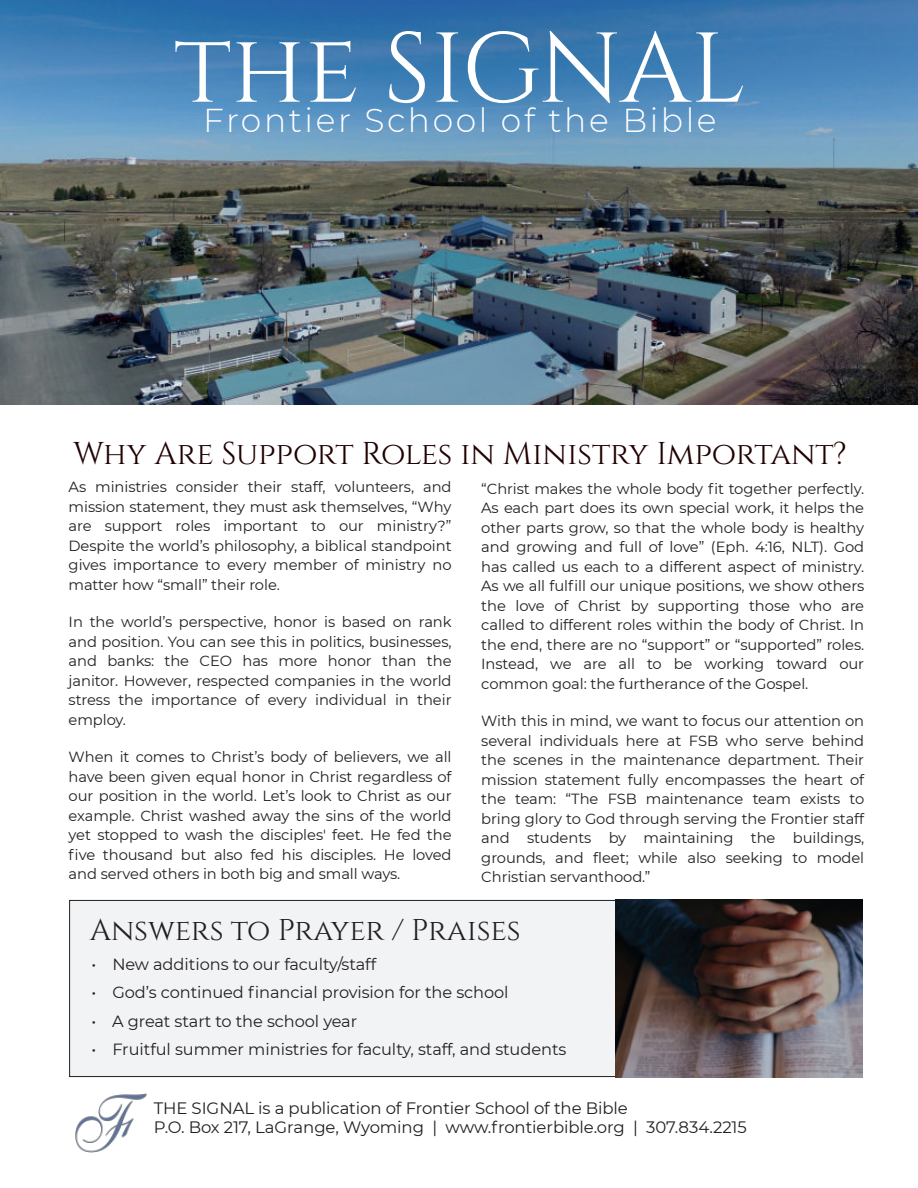
<style>
.page{position:relative;width:918px;height:1188px;background:#fff}
.page>*{position:absolute;margin:0;border:0;box-sizing:border-box;transform-origin:0 0}
.t1{font:99px "Cinzel";color:#fff}
.t2{font:300 33px "Montserrat";letter-spacing:.08em;color:#fff}
.t3{font:31.5px "Cinzel";letter-spacing:-.005em;color:#200000}
.t4{font:30px "Cinzel";letter-spacing:-.005em;color:#231f20}
.t5{font:16.5px/19.5px "Montserrat";letter-spacing:-.005em;color:#231f20}
.t6{font:16.2px "Montserrat";letter-spacing:-.005em;color:#231f20}
.t7{font:14.7px/19.5px "Montserrat";letter-spacing:-.005em;color:#231f20;text-align:justify}
</style>
<div class="page">
<div style="left:70px;top:900px;width:546px;height:177px;background:#f2f3f4"></div>
<div style="left:70px;top:900px;width:546px;height:177px;border:1px solid #231f20"></div>
<img style="left:0;top:0;width:918px;height:405px">
<img style="left:75px;top:1093px;width:72px;height:60px">
<img style="left:616px;top:900px;width:246px;height:178px">
<h1 class="t1" style="left:174px;top:6px;width:573px">the SIGNAL</h1>
<h2 class="t2" style="left:203px;top:100px;width:515px">Frontier School of the Bible</h2>
<h3 class="t3" style="left:73px;top:433px;width:775px">Why Are Support Roles in Ministry Important?</h3>
<p class="t7" style="left:69px;top:477px;width:384px">As ministries consider their staff, volunteers, and mission statement, they must ask themselves, “Why are support roles important to our ministry?” Despite the world’s philosophy, a biblical standpoint gives importance to every member of ministry no matter how “small” their role.</p>
<p class="t7" style="left:69px;top:612px;width:385px">In the world’s perspective, honor is based on rank and position. You can see this in politics, businesses, and banks: the CEO has more honor than the janitor. However, respected companies in the world stress the importance of every individual in their employ.</p>
<p class="t7" style="left:69px;top:747px;width:384px">When it comes to Christ’s body of believers, we all have been given equal honor in Christ regardless of our position in the world. Let’s look to Christ as our example. Christ washed away the sins of the world yet stopped to wash the disciples' feet. He fed the five thousand but also fed his disciples. He loved and served others in both big and small ways.</p>
<p class="t7" style="left:481px;top:479px;width:385px">“Christ makes the whole body fit together perfectly.<br>As each part does its own special work, it helps the other parts grow, so that the whole body is healthy and growing and full of love” (Eph. 4:16, NLT). God has called us each to a different aspect of ministry.<br>As we all fulfill our unique positions, we show others the love of Christ by supporting those who are called to different roles within the body of Christ. In the end, there are no “support” or “supported” roles.<br>Instead, we are all to be working toward our common goal: the furtherance of the Gospel.</p>
<p class="t7" style="left:481px;top:711px;width:384px">With this in mind, we want to focus our attention on several individuals here at FSB who serve behind the scenes in the maintenance department. Their mission statement fully encompasses the heart of the team: “The FSB maintenance team exists to bring glory to God through serving the Frontier staff and students by maintaining the buildings, grounds, and fleet; while also seeking to model Christian servanthood.”</p>
<h3 class="t4" style="left:90px;top:910px;width:433px">Answers to Prayer / Praises</h3>
<p class="t6" style="left:92px;top:954px;width:286px">• New additions to our faculty/staff</p>
<p class="t6" style="left:92px;top:982px;width:419px">• God’s continued financial provision for the school</p>
<p class="t6" style="left:92px;top:1011px;width:267px">• A great start to the school year</p>
<p class="t6" style="left:92px;top:1039px;width:476px">• Fruitful summer ministries for faculty, staff, and students</p>
<p class="t5" style="left:154px;top:1098px;width:595px">THE SIGNAL is a publication of Frontier School of the Bible<br>P.O. Box 217, LaGrange, Wyoming | www.frontierbible.org | 307.834.2215</p>
</div>
